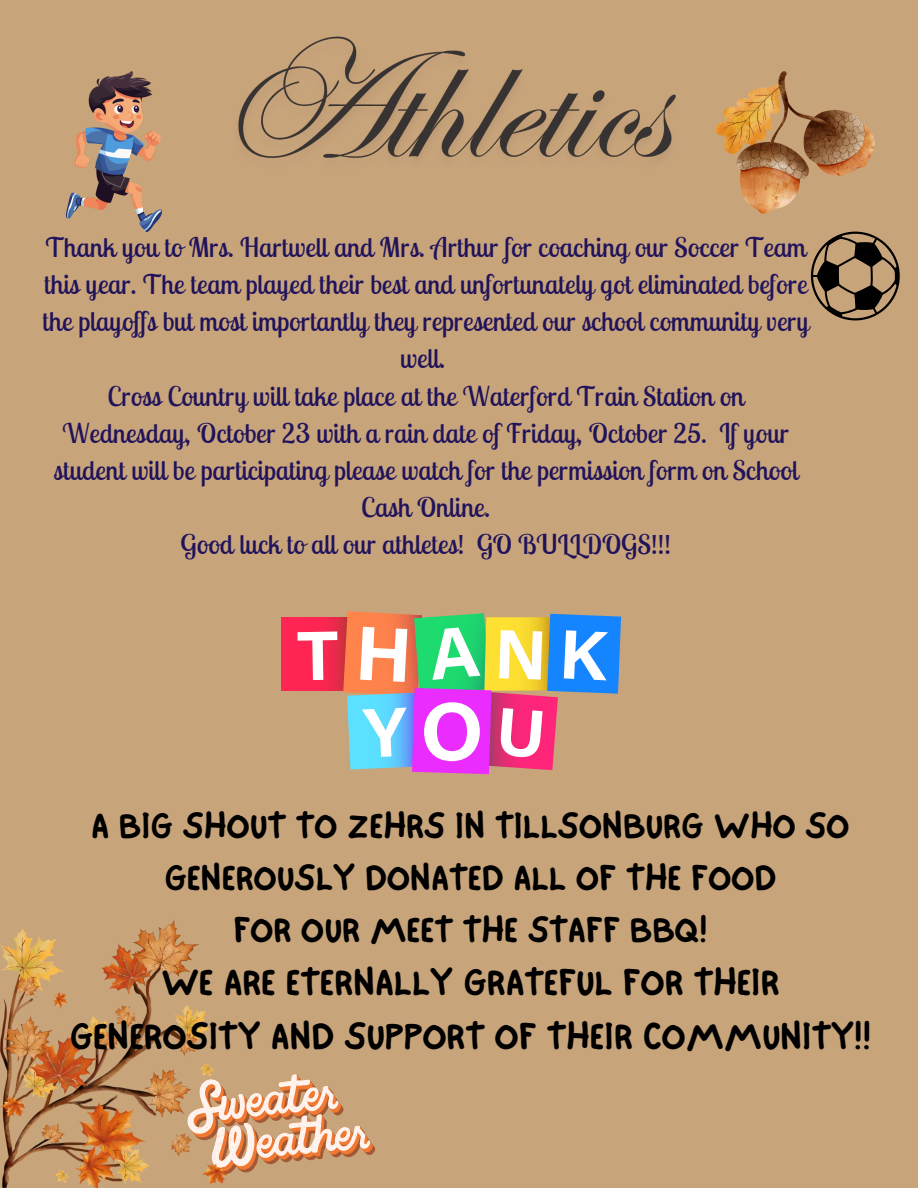
<style>
.page{position:relative;width:918px;height:1188px;background:#c8a47b}
.page>*{position:absolute;margin:0;border:0;box-sizing:border-box;transform-origin:0 0}
.t1{font:39px/54px "NF One Little Font Bold";letter-spacing:.01em;color:#000;text-align:center}
.t2{font:37.5px/51.8px "NF One Little Font Bold";letter-spacing:.01em;color:#000;text-align:center}
.t3{font:27px/37.2px "Lobster Two";letter-spacing:.01em;color:#20135b;text-align:center}
</style>
<div class="page">
<svg style="left:227px;top:1074px;width:148px;height:100px"></svg>
<img style="left:0;top:920px;width:227px;height:268px">
<img style="left:66px;top:72px;width:96px;height:159px">
<img style="left:715px;top:72px;width:159px;height:141px">
<svg style="left:281px;top:617px;width:62px;height:73px;background:#f62750"></svg>
<svg style="left:297px;top:632px;width:40px;height:48px;background:#fa7a94"></svg>
<svg style="left:343px;top:611px;width:278px;height:163px"></svg>
<svg style="left:811px;top:232px;width:89px;height:88px"></svg>
<img style="left:238px;top:36px;width:438px;height:122px">
<p class="t3" style="left:43px;top:228px;width:768px">Thank you to Mrs. Hartwell and Mrs. Arthur for coaching our Soccer Team this year. The team played their best and unfortunately got eliminated before the playoffs but most importantly they represented our school community very well.</p>
<p class="t3" style="left:54px;top:377px;width:746px">Cross Country will take place at the Waterford Train Station on Wednesday, October 23 with a rain date of Friday, October 25. If your student will be participating please watch for the permission form on School Cash Online.</p>
<p class="t3" style="left:180px;top:525px;width:492px">Good luck to all our athletes! GO BULLDOGS!!!</p>
<p class="t2" style="left:91px;top:800px;width:760px">A BIG SHOUT TO ZEHRS IN TILLSONBURG WHO SO<br>GENEROUSLY DONATED ALL OF THE FOOD<br>FOR OUR MEET THE STAFF BBQ!</p>
<p class="t1" style="left:70px;top:954px;width:803px">WE ARE ETERNALLY GRATEFUL FOR THEIR<br>GENEROSITY AND SUPPORT OF THEIR COMMUNITY!!</p>
</div>
